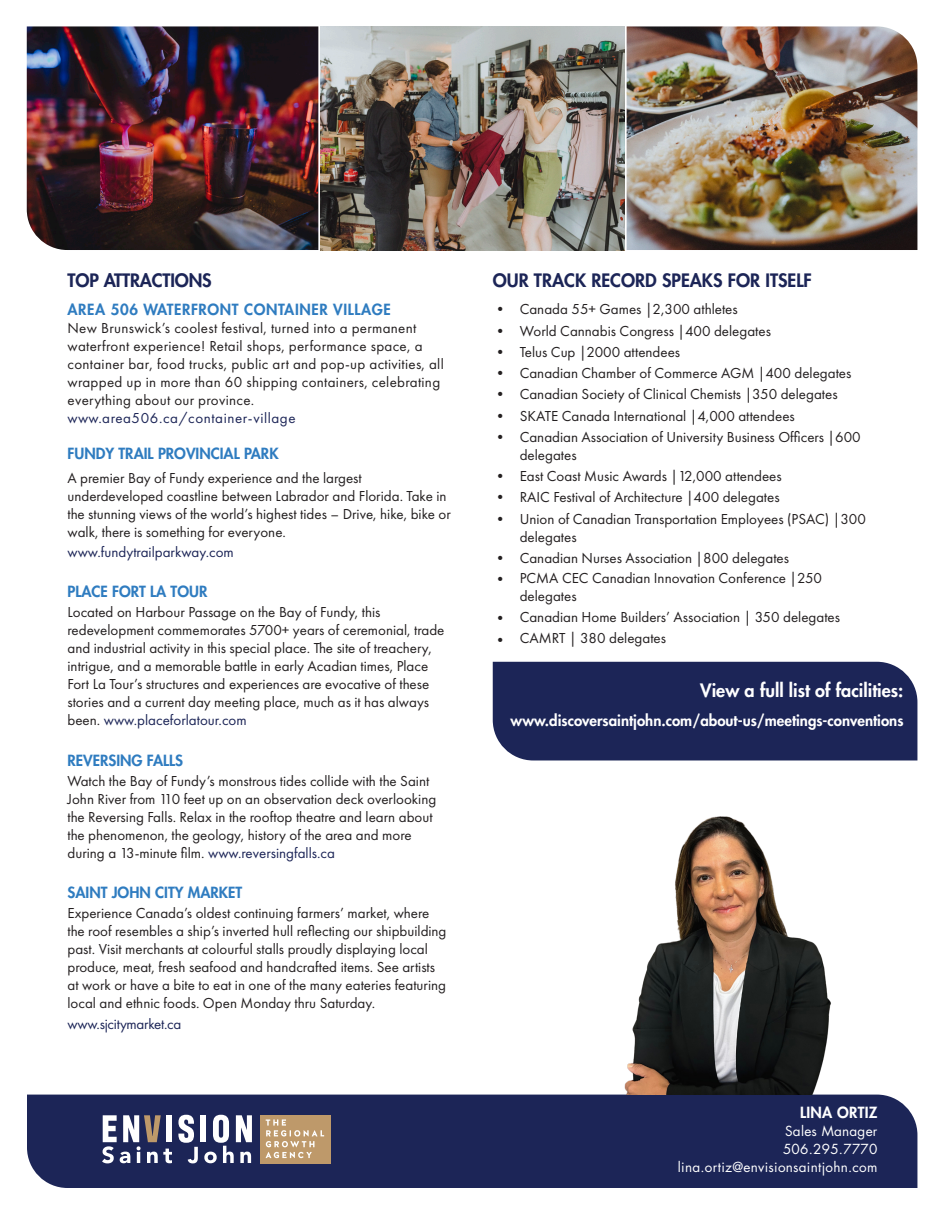
<style>
.page{position:relative;width:945px;height:1215px;background:#fff}
.page>*{position:absolute;margin:0;border:0;box-sizing:border-box;transform-origin:0 0}
._1_1_bullet_body{font:800 18px "Futura Std";color:#1c2557}
.cal_day{font:800 18px "Futura Std";color:#fff}
._1_0_subheads_Intro_pgs{font:800 18px "Futura Std";letter-spacing:-.01em;color:#1c2557}
._1_1__body_gray_larger{font:15px/18px "Futura PT";color:#231f20}
._1_0_subheads_Intro_pgs-2{font:15px/18px "Futura PT";letter-spacing:.02em;color:#231f20}
.cal_day-2{font:800 15px "Futura Std";color:#fff}
._1_1__body_gray_larger-2{font:800 15px "Futura Std";color:#2f7cc0}
._1_1__body_gray_larger-3{font:15px "Futura PT";color:#1c2557}
._1_0_subheads_Intro_pgs-3{font:800 15px "Futura Std";color:#2f7cc0}
._1_1__body_gray_larger-4{font:15px "Futura PT";letter-spacing:-.02em;color:#1c2557}
.cal_day-3{font:800 15px "Futura Std";letter-spacing:.02em;color:#fff}
.t1{font:13.5px/18px "Futura Std";letter-spacing:.02em;color:#fff;text-align:right}
.s1{font-family:"Futura Std";font-weight:800;color:#2f7cc0}
.s2{color:#1c2557}
</style>
<div class="page">
<div style="left:27px;top:1095px;width:890px;height:93px;background:#1c2557"></div>
<img style="left:563px;top:816px;width:319px;height:279px">
<img style="left:27px;top:26px;width:291px;height:224px">
<img style="left:627px;top:26px;width:290px;height:224px">
<img style="left:320px;top:26px;width:305px;height:224px">
<div style="left:493px;top:662px;width:424px;height:98px;background:#1c2557"></div>
<div style="left:200px;top:1115px;width:6px;height:27px;background:#fff"></div>
<svg style="left:102px;top:1115px;width:70px;height:48px"></svg>
<svg style="left:178px;top:1115px;width:20px;height:48px"></svg>
<svg style="left:204px;top:1115px;width:48px;height:48px"></svg>
<div style="left:261px;top:1115px;width:70px;height:49px;background:#be996a"></div>
<svg style="left:266px;top:1119px;width:58px;height:39px"></svg>
<p class="_1_0_subheads_Intro_pgs" style="left:68px;top:269px;width:146px">TOP ATTRACTIONS</p>
<p class="_1_1_bullet_body" style="left:493px;top:269px;width:321px">OUR TRACK RECORD SPEAKS FOR ITSELF</p>
<p class="_1_0_subheads_Intro_pgs-2" style="left:68px;top:301px;width:378px"><span class="s1">AREA 506 WATERFRONT CONTAINER VILLAGE<br></span>New Brunswick’s coolest festival, turned into a permanent waterfront experience! Retail shops, performance space, a container bar, food trucks, public art and pop-up activities, all wrapped up in more than 60 shipping containers, celebrating everything about our province. <span class="s2">www.area506.ca/container-village</span></p>
<p class="_1_0_subheads_Intro_pgs-3" style="left:68px;top:444px;width:213px">FUNDY TRAIL PROVINCIAL PARK</p>
<p class="_1_1__body_gray_larger" style="left:68px;top:469px;width:385px">A premier Bay of Fundy experience and the largest underdeveloped coastline between Labrador and Florida. Take in the stunning views of the world’s highest tides – Drive, hike, bike or walk, there is something for everyone.</p>
<p class="_1_1__body_gray_larger-3" style="left:68px;top:543px;width:168px">www.fundytrailparkway.com</p>
<p class="_1_1__body_gray_larger-2" style="left:68px;top:582px;width:141px">PLACE FORT LA TOUR</p>
<p class="_1_1__body_gray_larger" style="left:68px;top:603px;width:379px">Located on Harbour Passage on the Bay of Fundy, this redevelopment commemorates 5700+ years of ceremonial, trade and industrial activity in this special place. The site of treachery, intrigue, and a memorable battle in early Acadian times, Place Fort La Tour’s structures and experiences are evocative of these stories and a current day meeting place, much as it has always been. <span class="s2">www.placeforlatour.com</span></p>
<p class="_1_1__body_gray_larger-2" style="left:68px;top:751px;width:117px">REVERSING FALLS</p>
<p class="_1_1__body_gray_larger" style="left:68px;top:772px;width:370px">Watch the Bay of Fundy’s monstrous tides collide with the Saint John River from 110 feet up on an observation deck overlooking the Reversing Falls. Relax in the rooftop theatre and learn about the phenomenon, the geology, history of the area and more during a 13-minute film. <span class="s2">www.reversingfalls.ca</span></p>
<p class="_1_1__body_gray_larger-2" style="left:68px;top:883px;width:176px">SAINT JOHN CITY MARKET</p>
<p class="_1_1__body_gray_larger" style="left:68px;top:904px;width:381px">Experience Canada’s oldest continuing farmers’ market, where the roof resembles a ship’s inverted hull reflecting our shipbuilding past. Visit merchants at colourful stalls proudly displaying local produce, meat, fresh seafood and handcrafted items. See artists at work or have a bite to eat in one of the many eateries featuring local and ethnic foods. Open Monday thru Saturday.</p>
<p class="_1_1__body_gray_larger-4" style="left:68px;top:1015px;width:115px">www.sjcitymarket.ca</p>
<p class="_1_1__body_gray_larger" style="left:493px;top:300px;width:247px">• Canada 55+ Games |2,300 athletes</p>
<p class="_1_1__body_gray_larger" style="left:493px;top:322px;width:280px">• World Cannabis Congress |400 delegates</p>
<p class="_1_1__body_gray_larger" style="left:493px;top:343px;width:189px">• Telus Cup |2000 attendees</p>
<p class="_1_1__body_gray_larger" style="left:493px;top:364px;width:360px">• Canadian Chamber of Commerce AGM |400 delegates</p>
<p class="_1_1__body_gray_larger" style="left:493px;top:385px;width:346px">• Canadian Society of Clinical Chemists |350 delegates</p>
<p class="_1_1__body_gray_larger" style="left:493px;top:407px;width:304px">• SKATE Canada International |4,000 attendees</p>
<p class="_1_1__body_gray_larger" style="left:520px;top:428px;width:342px;text-indent:-27px">• Canadian Association of University Business Officers |600 delegates</p>
<p class="_1_1__body_gray_larger" style="left:493px;top:467px;width:291px">• East Coast Music Awards |12,000 attendees</p>
<p class="_1_1__body_gray_larger" style="left:493px;top:488px;width:288px">• RAIC Festival of Architecture |400 delegates</p>
<p class="_1_1__body_gray_larger" style="left:520px;top:510px;width:348px;text-indent:-27px">• Union of Canadian Transportation Employees (PSAC) |300 delegates</p>
<p class="_1_1__body_gray_larger" style="left:493px;top:549px;width:298px">• Canadian Nurses Association |800 delegates</p>
<p class="_1_1__body_gray_larger" style="left:520px;top:569px;width:304px;text-indent:-27px">• PCMA CEC Canadian Innovation Conference |250 delegates</p>
<p class="_1_1__body_gray_larger" style="left:493px;top:608px;width:349px">• Canadian Home Builders’ Association | 350 delegates</p>
<p class="_1_1__body_gray_larger" style="left:493px;top:629px;width:175px">• CAMRT | 380 delegates</p>
<p class="cal_day" style="left:700px;top:679px;width:205px">View a full list of facilities:</p>
<p class="cal_day-2" style="left:511px;top:711px;width:394px">www.discoversaintjohn.com/about-us/meetings-conventions</p>
<p class="cal_day-3" style="left:800px;top:1103px;width:79px">LINA ORTIZ</p>
<p class="t1" style="left:785px;top:1122px;width:94px">Sales Manager</p>
<p class="t1" style="left:678px;top:1140px;width:201px">506.295.7770 lina.ortiz@envisionsaintjohn.com</p>
</div>
